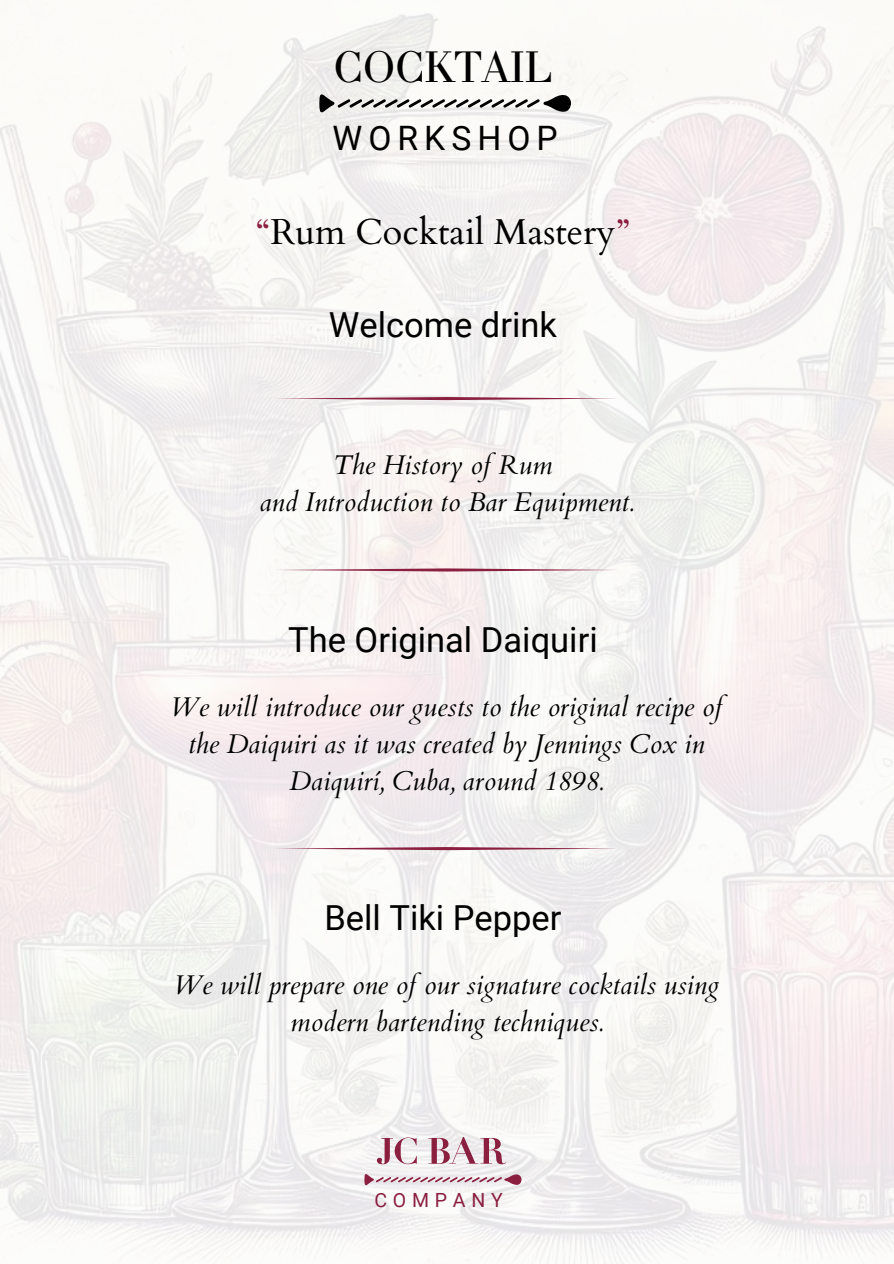
<style>
.page{position:relative;width:894px;height:1264px;background:#fff}
.page>*{position:absolute;margin:0;border:0;box-sizing:border-box;transform-origin:0 0}
.t1{font:45.45px "Didot LP Regular";letter-spacing:-.01em;color:#000}
.t2{font:36px "Cardo";color:#000}
.t3{font:34.5px "Roboto";color:#000}
.t4{font:33.6px "Roboto";letter-spacing:.18em;color:#000}
.t5{font:italic 27px/37.2px "Cardo";color:#000;text-align:center}
.t6{font:19.5px "Roboto";letter-spacing:.295em;color:#8b1f40}
.s1{color:#8b1f40}
</style>
<div class="page">
<img style="left:0;top:1px;width:893px;height:1262px">
<svg style="left:377px;top:1137px;width:39px;height:27px"></svg>
<svg style="left:428px;top:1136px;width:78px;height:28px"></svg>
<svg style="left:364px;top:1173px;width:157px;height:12px"></svg>
<svg style="left:275px;top:397px;width:343px;height:3px"></svg>
<svg style="left:275px;top:568px;width:343px;height:3px"></svg>
<svg style="left:275px;top:847px;width:343px;height:3px"></svg>
<svg style="left:319px;top:94px;width:252px;height:18px"></svg>
<h3 class="t1" style="left:333px;top:42px;width:221px">COCKTAIL</h3>
<h4 class="t4" style="left:332px;top:118px;width:227px">WORKSHOP</h4>
<h4 class="t2" style="left:256px;top:208px;width:374px"><span class="s1">“</span>Rum Cocktail Mastery<span class="s1">”</span></h4>
<h1 class="t3" style="left:329px;top:305px;width:229px">Welcome drink</h1>
<p class="t5" style="left:259px;top:447px;width:375px">The History of Rum<br>and Introduction to Bar Equipment.</p>
<h2 class="t3" style="left:288px;top:619px;width:311px">The Original Daiquiri</h2>
<h3 class="t5" style="left:170px;top:688px;width:553px">We will introduce our guests to the original recipe of the Daiquiri as it was created by Jennings Cox in<br>Daiquirí, Cuba, around 1898.</h3>
<h3 class="t3" style="left:324px;top:898px;width:239px">Bell Tiki Pepper</h3>
<p class="t5" style="left:174px;top:966px;width:547px">We will prepare one of our signature cocktails using modern bartending techniques.</p>
<p class="t6" style="left:374px;top:1189px;width:130px">COMPANY</p>
</div>
